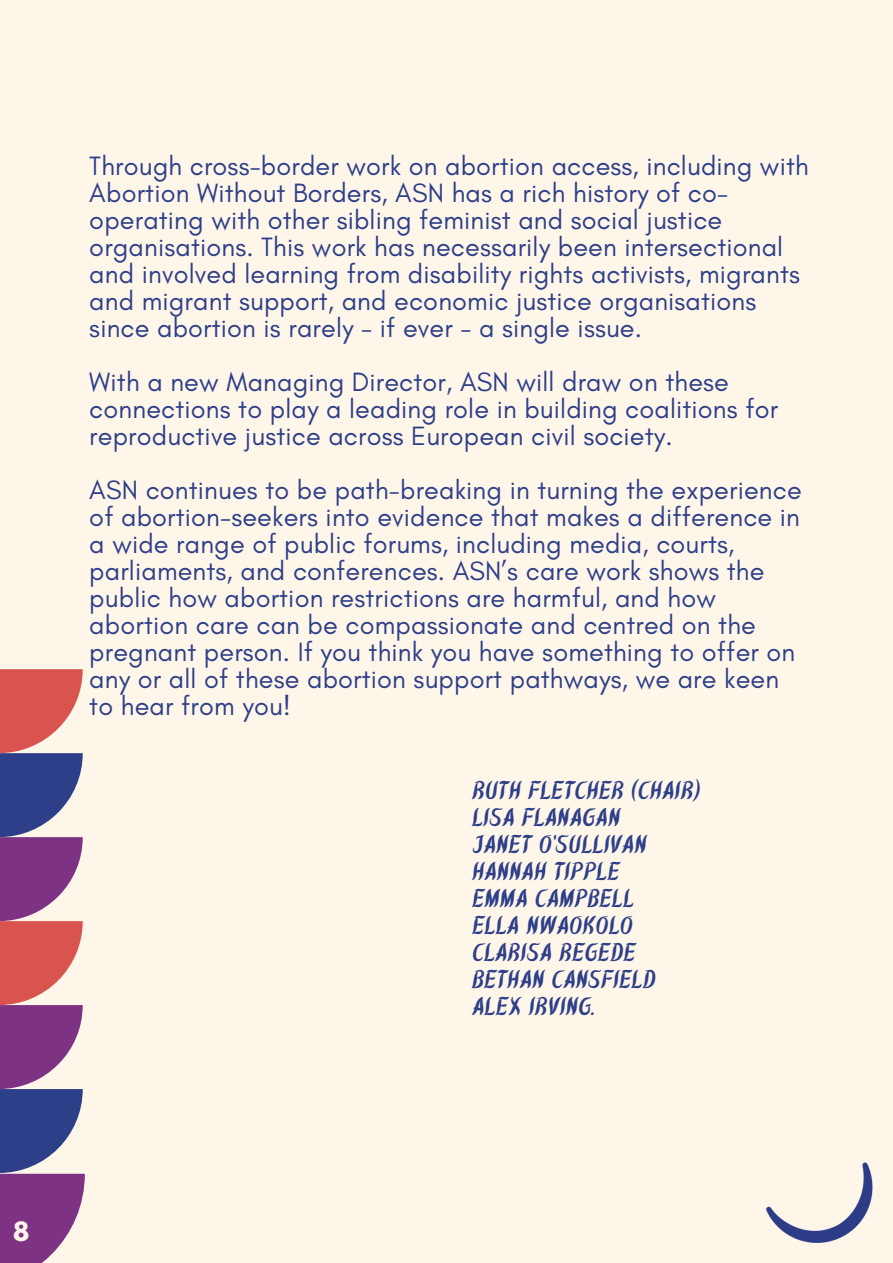
<style>
.page{position:relative;width:893px;height:1263px;background:#fff6ea}
.page>*{position:absolute;margin:0;border:0;box-sizing:border-box;transform-origin:0 0}
.t1{font:italic 27.3px/27px "Kawit Free";letter-spacing:.005em;color:#2d3f88}
.t2{font:27px/27px "Glacial Indifference";letter-spacing:.005em;color:#2d3f88}
.t3{font:700 23.62px "League Spartan";color:#fff6ea}
</style>
<div class="page">
<img style="left:766px;top:1162px;width:107px;height:81px">
<svg style="left:0;top:669px;width:85px;height:594px"></svg>
<p class="t2" style="left:89px;top:152px;width:721px">Through cross-border work on abortion access, including with Abortion Without Borders, ASN has a rich history of co&shy;operating with other sibling feminist and social justice organisations. This work has necessarily been intersectional and involved learning from disability rights activists, migrants and migrant support, and economic justice organisations since abortion is rarely - if ever - a single issue.</p>
<p class="t2" style="left:89px;top:368px;width:690px">With a new Managing Director, ASN will draw on these connections to play a leading role in building coalitions for reproductive justice across European civil society.</p>
<h1 class="t2" style="left:89px;top:476px;width:714px">ASN continues to be path-breaking in turning the experience of abortion-seekers into evidence that makes a difference in a wide range of public forums, including media, courts, parliaments, and conferences. ASN’s care work shows the public how abortion restrictions are harmful, and how abortion care can be compassionate and centred on the pregnant person. If you think you have something to offer on any or all of these abortion support pathways, we are keen to hear from you!</h1>
<h1 class="t1" style="left:472px;top:778px;width:229px">RUTH FLETCHER (CHAIR)<br>LISA FLANAGAN<br>JANET O’SULLIVAN<br>HANNAH TIPPLE<br>EMMA CAMPBELL<br>ELLA NWAOKOLO<br>CLARISA REGEDE<br>BETHAN CANSFIELD</h1>
<h1 class="t1" style="left:472px;top:994px;width:125px">ALEX IRVING.</h1>
<h1 class="t3" style="left:13px;top:1219px;width:18px">8</h1>
</div>
